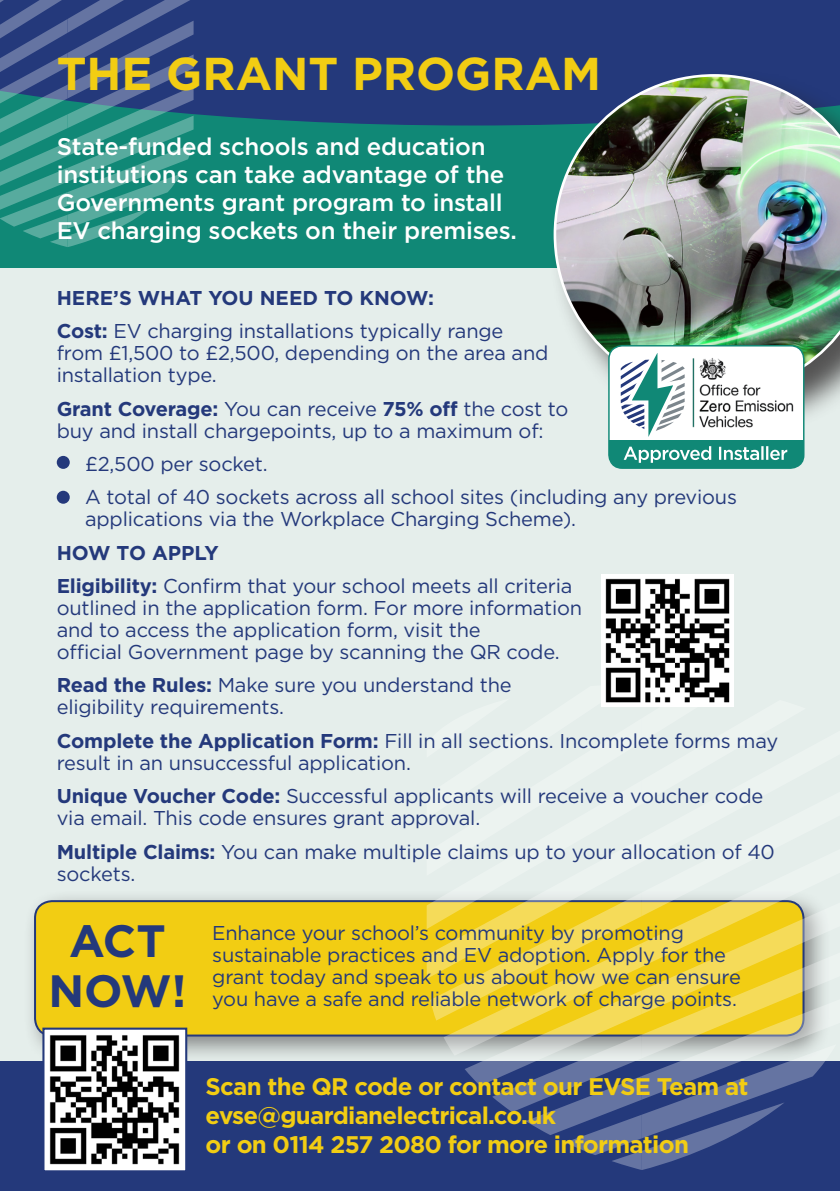
<style>
.page{position:relative;width:840px;height:1191px;background:#fff}
.page>*{position:absolute;margin:0;border:0;box-sizing:border-box;transform-origin:0 0}
.t1{font:700 46px "Gotham";color:#f2cd13}
.t2{font:700 45.2px/49.8px "Gotham";letter-spacing:-.02em;color:#24397b;text-align:center}
.t3{font:500 24px/28px "Gotham";letter-spacing:-.01em;color:#fff}
.t4{font:700 24px "Gotham";letter-spacing:-.03em;color:#f2cd13}
.t5{font:20px/22px "Gotham";letter-spacing:-.01em;color:#24397b}
.t6{font:700 20px "Gotham";color:#24397b}
.s1{font-weight:700}
</style>
<div class="page">
<div style="left:0;top:0;width:839px;height:1067px;background:#e5eeeb"></div>
<div style="left:0;top:0;width:839px;height:267px;background:#108876"></div>
<div style="left:193px;top:0;width:646px;height:125px;background:#24397b"></div>
<div style="left:0;top:1061px;width:839px;height:130px;background:#24397b"></div>
<svg style="left:0;top:0;width:193px;height:247px"></svg>
<div style="left:548px;top:69px;width:291px;height:370px;background:#231f20;opacity:.75"></div>
<img style="left:553px;top:74px;width:286px;height:321px">
<div style="left:608px;top:346px;width:195px;height:122px;background:#fff;border-radius:13px"></div>
<div style="left:608px;top:440px;width:195px;height:28px;background:#108876"></div>
<div style="left:608px;top:345px;width:196px;height:124px;border:1px solid #108876;border-radius:13px"></div>
<img style="left:786px;top:403px;width:8px;height:9px">
<svg style="left:620px;top:346px;width:166px;height:117px"></svg>
<div style="left:23px;top:889px;width:808px;height:174px;background:#231f20;opacity:.5"></div>
<div style="left:35px;top:901px;width:768px;height:134px;background:#f2cd13;border-radius:17px"></div>
<div style="left:34px;top:900px;width:770px;height:136px;border:2px solid #24397b;border-radius:17px"></div>
<div style="left:42px;top:1027px;width:145px;height:145px;background:#fff;border:2px solid #24397b"></div>
<svg style="left:426px;top:684px;width:405px;height:486px"></svg>
<div style="left:57px;top:456px;width:13px;height:13px;background:#24397b;border-radius:50%"></div>
<div style="left:57px;top:491px;width:13px;height:13px;background:#24397b;border-radius:50%"></div>
<img style="left:49px;top:1035px;width:131px;height:130px">
<img style="left:601px;top:575px;width:132px;height:132px">
<p class="t1" style="left:57px;top:43px;width:545px">THE GRANT PROGRAM</p>
<p class="t3" style="left:57px;top:132px;width:461px">State-funded schools and education institutions can take advantage of the Governments grant program to install EV charging sockets on their premises.</p>
<p class="t6" style="left:57px;top:284px;width:379px">HERE’S WHAT YOU NEED TO KNOW:</p>
<p class="t5" style="left:57px;top:320px;width:493px"><span class="s1">Cost:</span> EV charging installations typically range from £1,500 to £2,500, depending on the area and installation type.</p>
<p class="t5" style="left:57px;top:397px;width:513px"><span class="s1">Grant Coverage:</span> You can receive <span class="s1">75% off</span> the cost to</p>
<p class="t5" style="left:57px;top:419px;width:488px">buy and install chargepoints, up to a maximum of:</p>
<p class="t5" style="left:85px;top:452px;width:184px">£2,500 per socket.</p>
<p class="t5" style="left:85px;top:486px;width:653px">A total of 40 sockets across all school sites (including any previous applications via the Workplace Charging Scheme).</p>
<p class="t6" style="left:57px;top:539px;width:163px">HOW TO APPLY</p>
<p class="t5" style="left:57px;top:574px;width:517px"><span class="s1">Eligibility:</span> Confirm that your school meets all criteria</p>
<p class="t5" style="left:57px;top:596px;width:526px">outlined in the application form. For more information</p>
<p class="t5" style="left:57px;top:618px;width:425px">and to access the application form, visit the</p>
<p class="t5" style="left:57px;top:640px;width:504px">official Government page by scanning the QR code.</p>
<p class="t5" style="left:57px;top:674px;width:456px"><span class="s1">Read the Rules:</span> Make sure you understand the</p>
<p class="t5" style="left:57px;top:696px;width:229px">eligibility requirements.</p>
<p class="t5" style="left:57px;top:729px;width:722px"><span class="s1">Complete the Application Form:</span> Fill in all sections. Incomplete forms may result in an unsuccessful application.</p>
<p class="t5" style="left:57px;top:784px;width:707px"><span class="s1">Unique Voucher Code:</span> Successful applicants will receive a voucher code via email. This code ensures grant approval.</p>
<p class="t5" style="left:57px;top:840px;width:719px"><span class="s1">Multiple Claims:</span> You can make multiple claims up to your allocation of 40 sockets.</p>
<p class="t2" style="left:48px;top:915px;width:139px">ACT<br>NOW!</p>
<p class="t5" style="left:212px;top:921px;width:529px">Enhance your school’s community by promoting sustainable practices and EV adoption. Apply for the grant today and speak to us about how we can ensure you have a safe and reliable network of charge points.</p>
<p class="t4" style="left:205px;top:1070px;width:544px">Scan the QR code or contact our EVSE Team at</p>
<p class="t4" style="left:205px;top:1099px;width:351px">evse@guardianelectrical.co.uk</p>
<p class="t4" style="left:205px;top:1128px;width:484px">or on 0114 257 2080 for more information</p>
</div>
